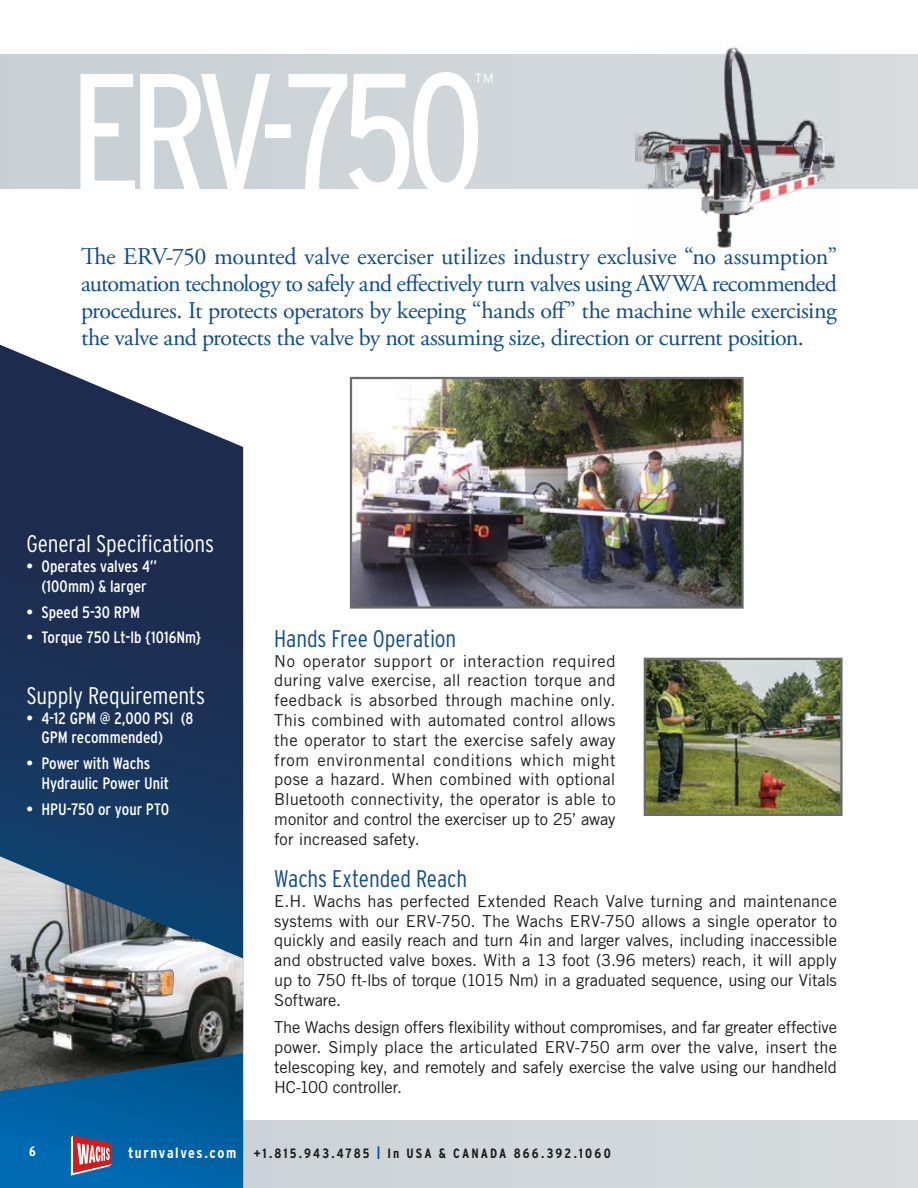
<style>
.page{position:relative;width:918px;height:1188px;background:#fff}
.page>*{position:absolute;margin:0;border:0;box-sizing:border-box;transform-origin:0 0}
.Main_Head_1{font:300 condensed 168px "Interstate";letter-spacing:-.07em;color:#fff}
.Intro_para{font:24px/27px "Adobe Garamond Pro";letter-spacing:-.02em;color:#0f4c8e;text-align:justify}
.SUBHEAD_Right{font:300 condensed 24px "Interstate";letter-spacing:-.01em;color:#fff}
.SUBHEAD{font:300 condensed 24px "Interstate";letter-spacing:-.005em;color:#0f4c8e}
.TEXT{font:16.5px/19.8px "Trade Gothic";letter-spacing:-.01em;color:#1c1b1a;text-align:justify}
.t1{font:condensed 16.5px/19.8px "Interstate";color:#fff}
.t2{font:700 condensed 15px "Interstate";letter-spacing:.1em;color:#fff}
.t3{font:700 condensed 13.5px "Interstate";letter-spacing:.155em;color:#1c1b1a}
.t4{font:300 13.5px "Interstate";color:#fff}
.t5{font:condensed 13.5px "Interstate";color:#fff}
.s1{font-size:18px;color:#0f4c8e}
</style>
<div class="page">
<div style="left:0;top:54px;width:918px;height:135px;background:#d1d7da"></div>
<div style="left:0;top:1120px;width:918px;height:68px;background:#d2d7db"></div>
<img style="left:635px;top:46px;width:200px;height:202px">
<svg style="left:0;top:345px;width:243px;height:843px;background:#29486f"></svg>
<svg style="left:80px;top:74px;width:190px;height:115px"></svg>
<div style="left:265px;top:124px;width:26px;height:14px;border:2px solid #fff"></div>
<svg style="left:287px;top:72px;width:191px;height:117px"></svg>
<img style="left:0;top:856px;width:243px;height:235px">
<img style="left:647px;top:661px;width:193px;height:152px">
<div style="left:644px;top:658px;width:199px;height:158px;border:2px solid #6a6c6c"></div>
<img style="left:353px;top:380px;width:388px;height:226px">
<div style="left:350px;top:377px;width:394px;height:232px;border:2px solid #6a6c6c"></div>
<svg style="left:71px;top:1135px;width:41px;height:41px;background:#ac6f80"></svg>
<p class="Main_Head_1" style="left:70px;top:39px;width:417px">ERV-750</p>
<p class="t4" style="left:474px;top:70px;width:21px">TM</p>
<p class="Intro_para" style="left:81px;top:244px;width:758px">The ERV-750 mounted valve exerciser utilizes industry exclusive “no assumption” automation technology to safely and effectively turn valves using AWWA recommended procedures. It protects operators by keeping “hands off” the machine while exercising the valve and protects the valve by not assuming size, direction or current position.</p>
<p class="SUBHEAD_Right" style="left:26px;top:530px;width:189px">General Specifications</p>
<p class="t1" style="left:26px;top:556px;width:132px;text-align:center">• Operates valves 4” (100mm) &amp; larger</p>
<p class="t1" style="left:26px;top:602px;width:115px">• Speed 5-30 RPM</p>
<p class="t1" style="left:26px;top:628px;width:176px">• Torque 750 Lt-lb {1016Nm}</p>
<p class="SUBHEAD_Right" style="left:26px;top:682px;width:180px">Supply Requirements</p>
<p class="t1" style="left:41px;top:708px;width:154px;text-indent:-15px">• 4-12 GPM @ 2,000 PSI (8<br>GPM recommended)</p>
<p class="t1" style="left:41px;top:753px;width:129px;text-indent:-15px">• Power with Wachs<br>Hydraulic Power Unit</p>
<p class="t1" style="left:26px;top:799px;width:144px">• HPU-750 or your PTO</p>
<p class="SUBHEAD" style="left:274px;top:625px;width:183px">Hands Free Operation</p>
<p class="TEXT" style="left:274px;top:651px;width:343px">No operator support or interaction required during valve exercise, all reaction torque and feedback is absorbed through machine only.<br>This combined with automated control allows the operator to start the exercise safely away from environmental conditions which might pose a hazard. When combined with optional Bluetooth connectivity, the operator is able to monitor and control the exerciser up to 25’ away for increased safety.</p>
<p class="SUBHEAD" style="left:274px;top:865px;width:194px">Wachs Extended Reach</p>
<p class="TEXT" style="left:274px;top:891px;width:564px">E.H. Wachs has perfected Extended Reach Valve turning and maintenance systems with our ERV-750. The Wachs ERV-750 allows a single operator to quickly and easily reach and turn 4in and larger valves, including inaccessible and obstructed valve boxes. With a 13 foot (3.96 meters) reach, it will apply up to 750 ft-lbs of torque (1015 Nm) in a graduated sequence, using our Vitals Software.</p>
<p class="TEXT" style="left:274px;top:1017px;width:564px">The Wachs design offers flexibility without compromises, and far greater effective power. Simply place the articulated ERV-750 arm over the valve, insert the telescoping key, and remotely and safely exercise the valve using our handheld HC-100 controller.</p>
<p class="t5" style="left:29px;top:1143px;width:8px">6</p>
<p class="t2" style="left:128px;top:1144px;width:110px">turnvalves.com</p>
<p class="t3" style="left:254px;top:1145px;width:359px">+1.815.943.4785 <span class="s1">I</span> In USA &amp; CANADA 866.392.1060</p>
</div>
